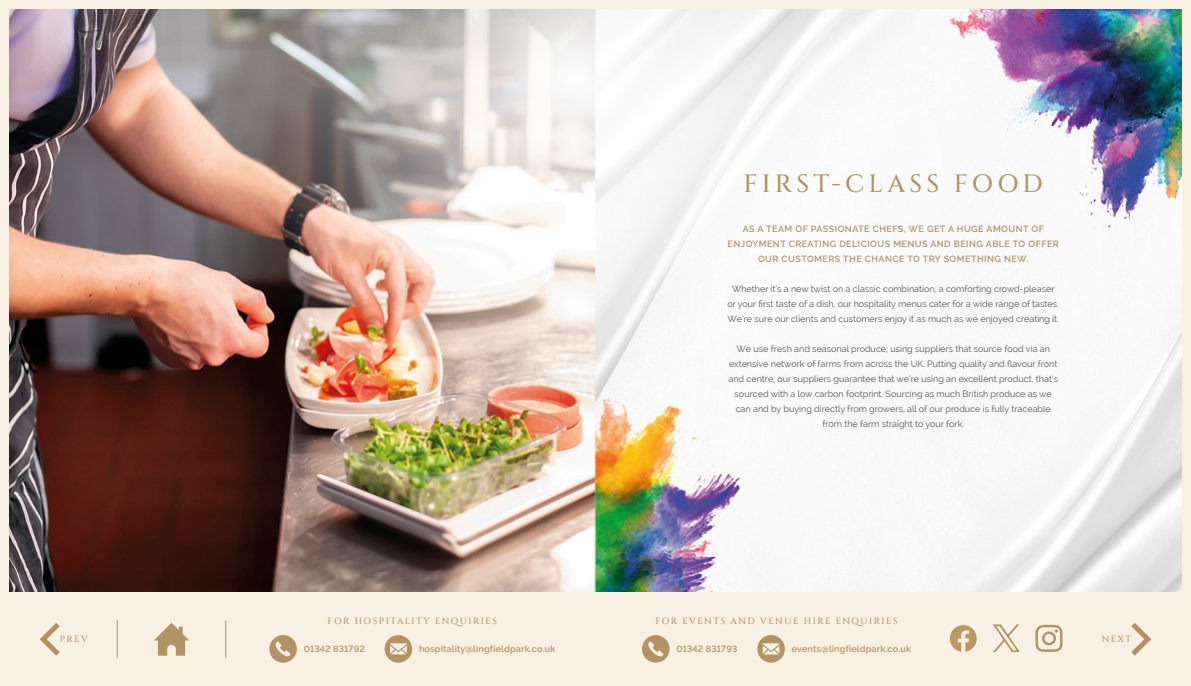
<style>
.page{position:relative;width:1191px;height:686px;background:#fff}
.page>*{position:absolute;margin:0;border:0;box-sizing:border-box;transform-origin:0 0}
.t1{font:500 25px "Cinzel";letter-spacing:.17em;color:#b19363}
.t2{font:9px/15px "Raleway";color:#575756;text-align:center}
.t3{font:600 9px/15px "Raleway";letter-spacing:.05em;color:#b19363;text-align:center}
.t4{font:600 9px "Raleway";letter-spacing:.02em;color:#b19363}
.t5{font:500 9px "Cinzel";letter-spacing:.165em;color:#b19363}
</style>
<div class="page">
<img style="left:9px;top:9px;width:1173px;height:583px">
<div style="left:0;top:592px;width:1191px;height:94px;background:#f7f0e3"></div>
<div style="left:0;top:0;width:9px;height:686px;background:#f7f0e3"></div>
<div style="left:1182px;top:0;width:9px;height:686px;background:#f7f0e3"></div>
<div style="left:0;top:0;width:1191px;height:9px;background:#f7f0e3"></div>
<svg style="left:39px;top:623px;width:21px;height:33px"></svg>
<svg style="left:1131px;top:623px;width:21px;height:33px"></svg>
<svg style="left:1035px;top:625px;width:27px;height:27px"></svg>
<svg style="left:993px;top:625px;width:26px;height:27px"></svg>
<svg style="left:950px;top:625px;width:26px;height:27px"></svg>
<svg style="left:154px;top:623px;width:35px;height:33px"></svg>
<hr style="left:225px;top:620px;width:1px;height:38px;background:#b19363">
<hr style="left:117px;top:620px;width:1px;height:38px;background:#b19363">
<svg style="left:269px;top:635px;width:28px;height:28px"></svg>
<svg style="left:642px;top:635px;width:27px;height:28px"></svg>
<svg style="left:384px;top:635px;width:28px;height:28px"></svg>
<svg style="left:757px;top:635px;width:28px;height:28px"></svg>
<h1 class="t1" style="left:743px;top:168px;width:301px">FIRST-CLASS FOOD</h1>
<p class="t3" style="left:727px;top:222px;width:333px">AS A TEAM OF PASSIONATE CHEFS, WE GET A HUGE AMOUNT OF<br>ENJOYMENT CREATING DELICIOUS MENUS AND BEING ABLE TO OFFER<br>OUR CUSTOMERS THE CHANCE TO TRY SOMETHING NEW.</p>
<p class="t2" style="left:727px;top:282px;width:333px">Whether it’s a new twist on a classic combination, a comforting crowd-pleaser or your first taste of a dish, our hospitality menus cater for a wide range of tastes.<br>We’re sure our clients and customers enjoy it as much as we enjoyed creating it.</p>
<p class="t2" style="left:728px;top:342px;width:331px">We use fresh and seasonal produce; using suppliers that source food via an extensive network of farms from across the UK. Putting quality and flavour front and centre, our suppliers guarantee that we’re using an excellent product, that’s sourced with a low carbon footprint. Sourcing as much British produce as we can and by buying directly from growers, all of our produce is fully traceable from the farm straight to your fork.</p>
<p class="t5" style="left:328px;top:615px;width:171px">FOR HOSPITALITY ENQUIRIES</p>
<p class="t5" style="left:655px;top:615px;width:244px">FOR EVENTS AND VENUE HIRE ENQUIRIES</p>
<p class="t5" style="left:60px;top:633px;width:30px">PREV</p>
<p class="t5" style="left:1102px;top:633px;width:31px">NEXT</p>
<p class="t4" style="left:304px;top:644px;width:63px">01342 831792</p>
<p class="t4" style="left:419px;top:644px;width:138px">hospitality@lingfieldpark.co.uk</p>
<p class="t4" style="left:676px;top:644px;width:62px">01342 831793</p>
<p class="t4" style="left:791px;top:644px;width:121px">events@lingfieldpark.co.uk</p>
</div>
